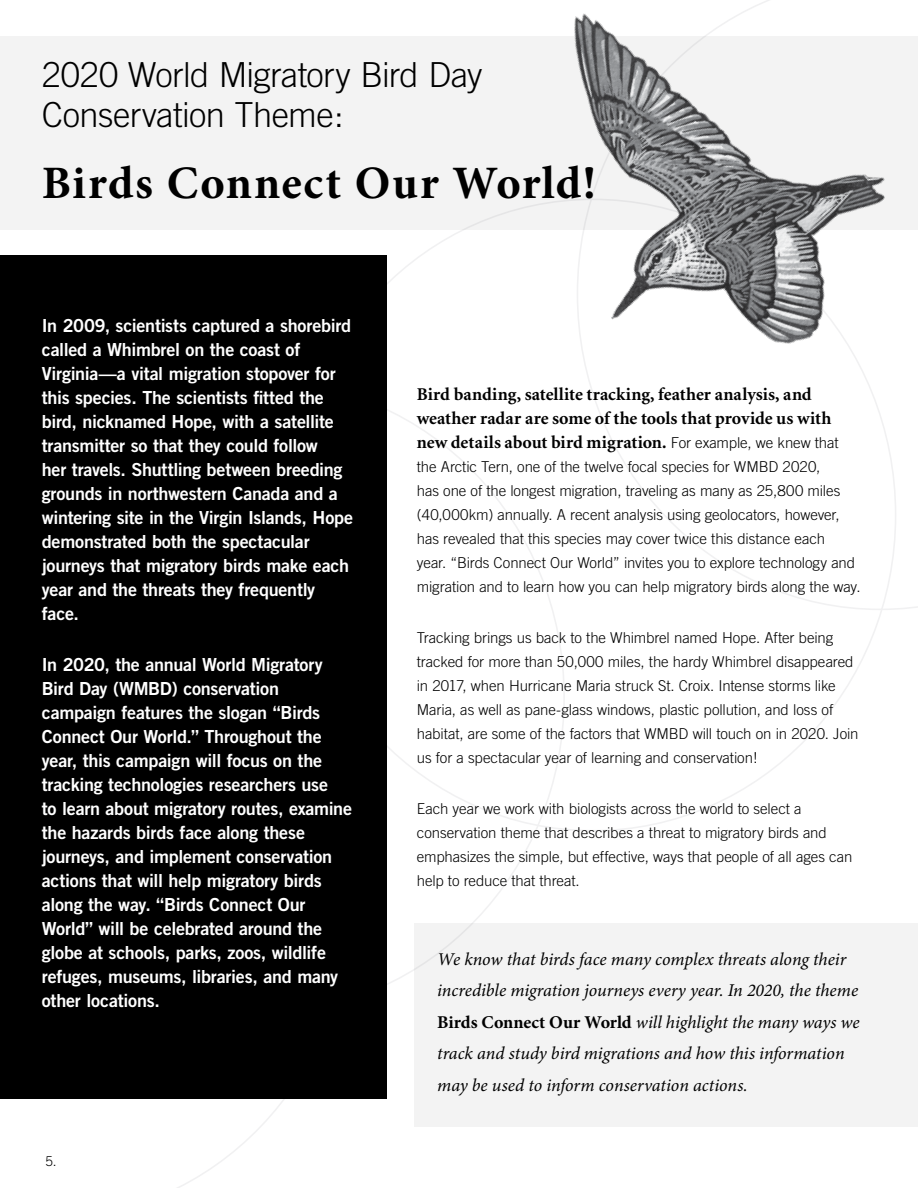
<style>
.page{position:relative;width:918px;height:1188px;background:#fff}
.page>*{position:absolute;margin:0;border:0;box-sizing:border-box;transform-origin:0 0}
.t1{font:700 46.5px "Minion Pro";letter-spacing:.03em;color:#000}
.t2{font:300 34.5px/40.5px "Trade Gothic";letter-spacing:-.015em;color:#000}
.t3{font:18px/24px "Trade Gothic Bold Two";letter-spacing:-.015em;color:#fff}
.t4{font:italic 18px/31.5px "Minion Pro";letter-spacing:-.005em;color:#000}
.t5{font:700 18px/24px "Minion";color:#000}
.t6{font:300 15px/24px "Trade Gothic";letter-spacing:-.005em;color:#000}
.t7{font:300 13.5px "Trade Gothic";color:#000}
.s1{font-family:"Trade Gothic";font-weight:300;font-size:15px}
.s2{font-weight:700;font-style:normal}
</style>
<div class="page">
<div style="left:0;top:36px;width:918px;height:194px;background:#f3f3f3"></div>
<div style="left:0;top:255px;width:387px;height:843px;background:#000"></div>
<div style="left:415px;top:923px;width:503px;height:203px;background:#f3f3f3"></div>
<img style="left:451px;top:0;width:434px;height:429px">
<h2 class="t2" style="left:42px;top:54px;width:442px">2020 World Migratory Bird Day<br>Conservation Theme:</h2>
<h1 class="t1" style="left:42px;top:151px;width:556px">Birds Connect Our World!</h1>
<p class="t3" style="left:42px;top:313px;width:313px">In 2009, scientists captured a shorebird called a Whimbrel on the coast of Virginia—a vital migration stopover for this species. The scientists fitted the bird, nicknamed Hope, with a satellite transmitter so that they could follow<br>her travels. Shuttling between breeding grounds in northwestern Canada and a wintering site in the Virgin Islands, Hope demonstrated both the spectacular journeys that migratory birds make each year and the threats they frequently face.</p>
<p class="t3" style="left:42px;top:652px;width:312px">In 2020, the annual World Migratory Bird Day (WMBD) conservation campaign features the slogan “Birds Connect Our World.” Throughout the year, this campaign will focus on the tracking technologies researchers use<br>to learn about migratory routes, examine the hazards birds face along these journeys, and implement conservation actions that will help migratory birds along the way. “Birds Connect Our World” will be celebrated around the globe at schools, parks, zoos, wildlife refuges, museums, libraries, and many other locations.</p>
<p class="t7" style="left:45px;top:1153px;width:13px">5.</p>
<p class="t5" style="left:417px;top:383px;width:423px">Bird banding, satellite tracking, feather analysis, and weather radar are some of the tools that provide us with new details about bird migration. <span class="s1">For example, we knew that</span></p>
<p class="t6" style="left:417px;top:455px;width:445px">the Arctic Tern, one of the twelve focal species for WMBD 2020,<br>has one of the longest migration, traveling as many as 25,800 miles (40,000km) annually. A recent analysis using geolocators, however, has revealed that this species may cover twice this distance each<br>year. “Birds Connect Our World” invites you to explore technology and migration and to learn how you can help migratory birds along the way.</p>
<p class="t6" style="left:417px;top:626px;width:443px">Tracking brings us back to the Whimbrel named Hope. After being tracked for more than 50,000 miles, the hardy Whimbrel disappeared in 2017, when Hurricane Maria struck St. Croix. Intense storms like Maria, as well as pane-glass windows, plastic pollution, and loss of habitat, are some of the factors that WMBD will touch on in 2020. Join us for a spectacular year of learning and conservation!</p>
<p class="t6" style="left:417px;top:797px;width:437px">Each year we work with biologists across the world to select a conservation theme that describes a threat to migratory birds and emphasizes the simple, but effective, ways that people of all ages can help to reduce that threat.</p>
<p class="t4" style="left:437px;top:943px;width:424px">We know that birds face many complex threats along their incredible migration journeys every year. In 2020, the theme <span class="s2">Birds Connect Our World</span> will highlight the many ways we track and study bird migrations and how this information may be used to inform conservation actions.</p>
</div>
